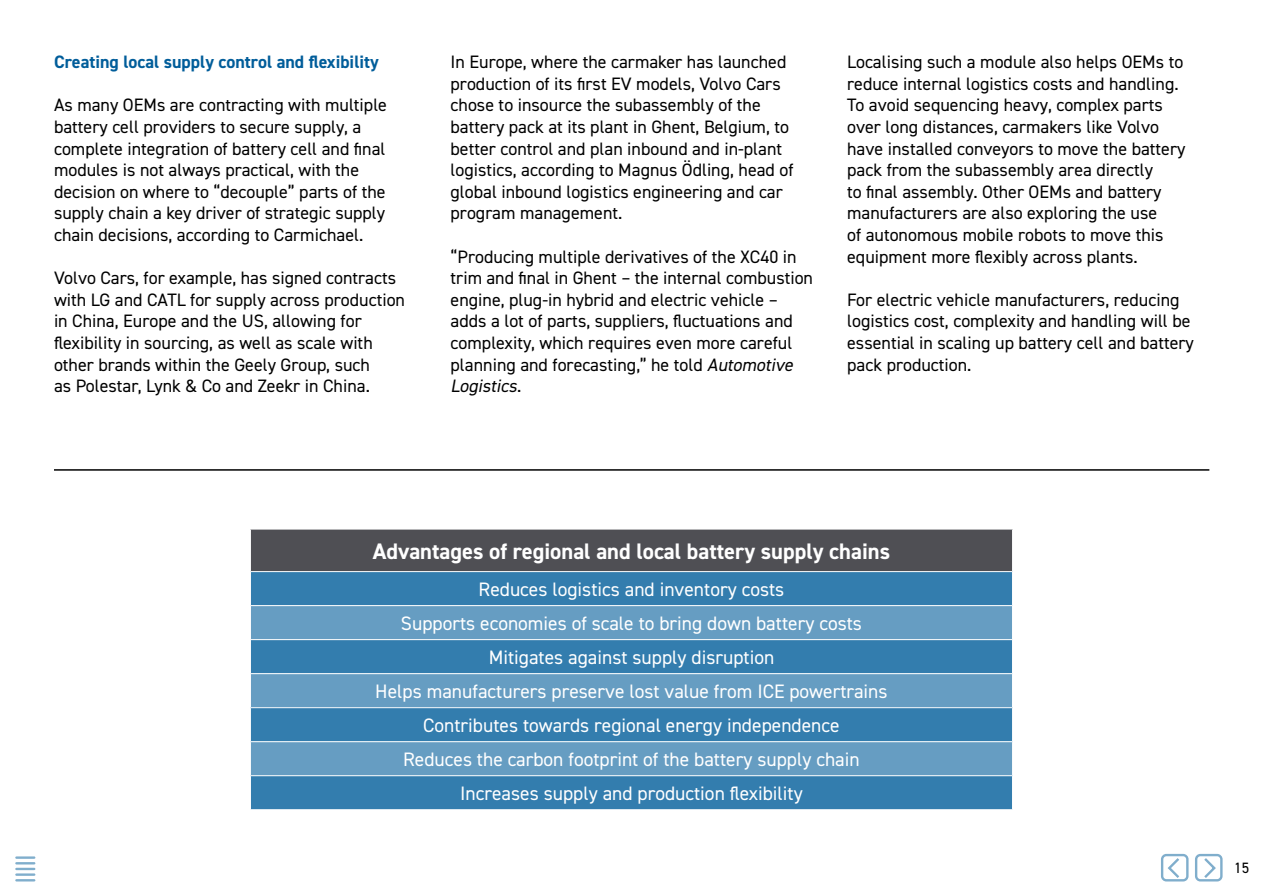
<style>
.page{position:relative;width:1263px;height:893px;background:#fff}
.page>*{position:absolute;margin:0;border:0;box-sizing:border-box;transform-origin:0 0}
.t1{font:700 22.5px "DIN2014";color:#fff}
.t2{font:19.5px/34px "DIN2014";color:#fff;text-align:center}
.t3{font:18px/21.6px "DIN2014";color:#000}
.t4{font:700 18px "DIN2014";color:#005d9a}
.t5{font:15px "DIN2014";color:#000}
.s1{font-style:italic}
</style>
<div class="page">
<div style="left:250px;top:529px;width:762px;height:43px;background:#4f4f54"></div>
<div style="left:251px;top:572px;width:761px;height:237px;background:#337dae"></div>
<svg style="left:251px;top:606px;width:761px;height:101px;background:#5592bb"></svg>
<div style="left:250px;top:708px;width:762px;height:34px;background:#337dae"></div>
<div style="left:250px;top:742px;width:762px;height:34px;background:#669dc2"></div>
<hr style="left:250px;top:639px;width:763px;height:1px;background:#fff">
<hr style="left:250px;top:673px;width:763px;height:1px;background:#fff">
<hr style="left:250px;top:707px;width:763px;height:1px;background:#fff">
<hr style="left:250px;top:741px;width:763px;height:1px;background:#fff">
<hr style="left:250px;top:775px;width:763px;height:1px;background:#fff">
<hr style="left:250px;top:571px;width:763px;height:1px;background:#fff">
<hr style="left:251px;top:605px;width:761px;height:1px;background:#fff">
<hr style="left:250px;top:529px;width:763px;height:1px;background:#fff">
<hr style="left:250px;top:529px;width:1px;height:42px;background:#fff">
<hr style="left:250px;top:708px;width:1px;height:33px;background:#fff">
<hr style="left:250px;top:742px;width:1px;height:33px;background:#fff">
<hr style="left:54px;top:469px;width:1155px;height:2px;background:#000">
<div style="left:1195px;top:854px;width:27px;height:27px;border:2px solid #005d9a;border-radius:4px"></div>
<svg style="left:1202px;top:855px;width:15px;height:25px"></svg>
<div style="left:1161px;top:854px;width:27px;height:27px;border:2px solid #005d9a;border-radius:4px"></div>
<svg style="left:1166px;top:855px;width:16px;height:25px"></svg>
<hr style="left:16px;top:856px;width:18px;height:3px;background:#005d9a">
<svg style="left:16px;top:862px;width:18px;height:8px"></svg>
<hr style="left:16px;top:873px;width:18px;height:3px;background:#005d9a">
<svg style="left:16px;top:879px;width:18px;height:2px"></svg>
<p class="t4" style="left:54px;top:53px;width:326px">Creating local supply control and flexibility</p>
<p class="t3" style="left:54px;top:95px;width:335px">As many OEMs are contracting with multiple battery cell providers to secure supply, a complete integration of battery cell and final modules is not always practical, with the decision on where to “decouple” parts of the supply chain a key driver of strategic supply chain decisions, according to Carmichael.</p>
<p class="t3" style="left:54px;top:267px;width:353px">Volvo Cars, for example, has signed contracts with LG and CATL for supply across production in China, Europe and the US, allowing for flexibility in sourcing, as well as scale with other brands within the Geely Group, such<br>as Polestar, Lynk &amp; Co and Zeekr in China.</p>
<p class="t3" style="left:451px;top:51px;width:344px">In Europe, where the carmaker has launched production of its first EV models, Volvo Cars chose to insource the subassembly of the battery pack at its plant in Ghent, Belgium, to better control and plan inbound and in-plant logistics, according to Magnus Ödling, head of global inbound logistics engineering and car program management.</p>
<p class="t3" style="left:451px;top:246px;width:364px">“Producing multiple derivatives of the XC40 in trim and final in Ghent – the internal combustion engine, plug-in hybrid and electric vehicle – adds a lot of parts, suppliers, fluctuations and complexity, which requires even more careful planning and forecasting,” he told <span class="s1">Automotive Logistics</span>.</p>
<p class="t3" style="left:847px;top:51px;width:340px">Localising such a module also helps OEMs to reduce internal logistics costs and handling.<br>To avoid sequencing heavy, complex parts over long distances, carmakers like Volvo have installed conveyors to move the battery pack from the subassembly area directly<br>to final assembly. Other OEMs and battery manufacturers are also exploring the use<br>of autonomous mobile robots to move this equipment more flexibly across plants.</p>
<p class="t3" style="left:847px;top:289px;width:348px">For electric vehicle manufacturers, reducing logistics cost, complexity and handling will be essential in scaling up battery cell and battery pack production.</p>
<p class="t1" style="left:373px;top:540px;width:519px">Advantages of regional and local battery supply chains</p>
<p class="t2" style="left:375px;top:573px;width:514px">Reduces logistics and inventory costs<br>Supports economies of scale to bring down battery costs Mitigates against supply disruption<br>Helps manufacturers preserve lost value from ICE powertrains Contributes towards regional energy independence<br>Reduces the carbon footprint of the battery supply chain Increases supply and production flexibility</p>
<p class="t5" style="left:1234px;top:860px;width:16px">15</p>
</div>
